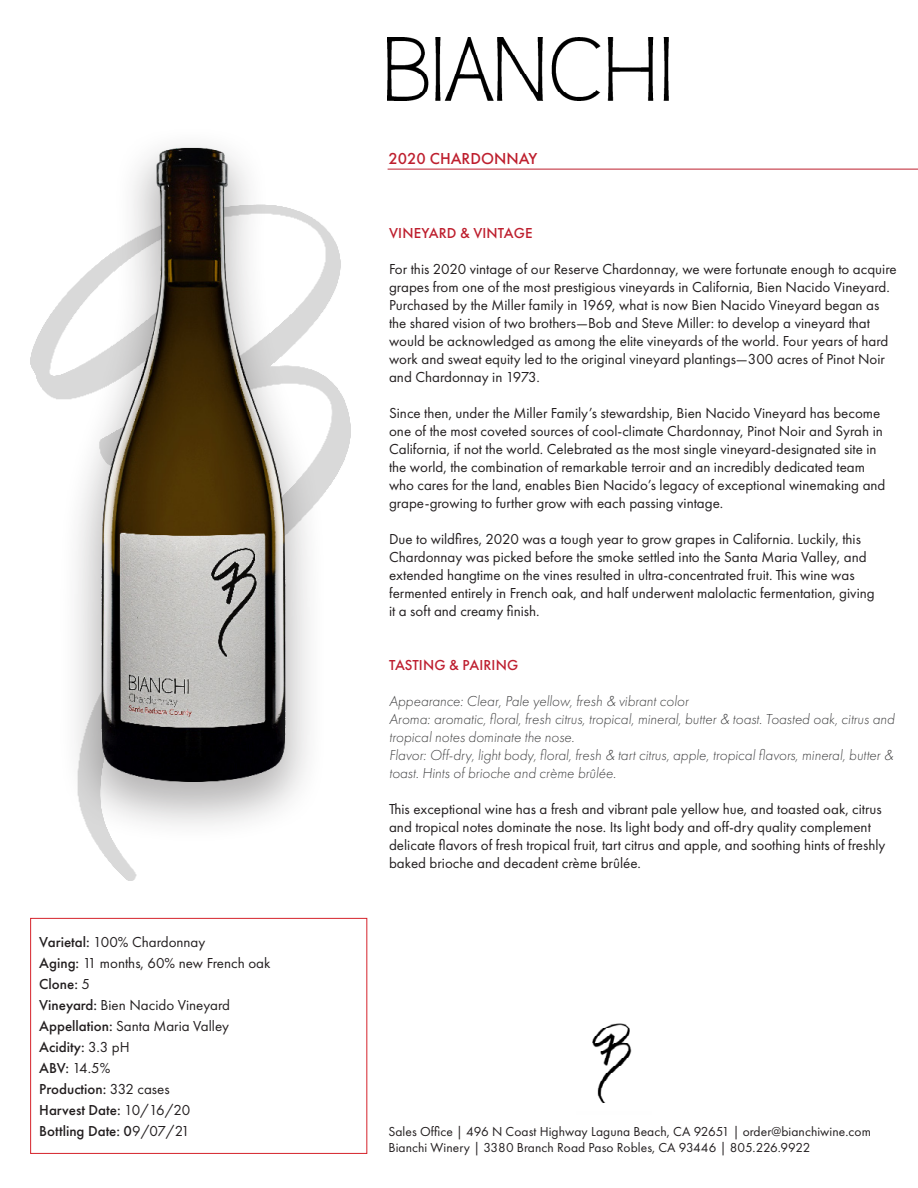
<style>
.page{position:relative;width:918px;height:1188px;background:#fff}
.page>*{position:absolute;margin:0;border:0;box-sizing:border-box;transform-origin:0 0}
.t1{font:500 16.5px "Futura PT";color:#be1f2e}
.t2{font:15px/18px "Futura PT";color:#231f20}
.t3{font:italic 300 15px/18px "Futura PT";color:#404041}
.t4{font:500 15px "Futura PT";color:#231f20}
.t5{font:500 15px "Futura PT";letter-spacing:.01em;color:#be1f2e}
.t6{font:500 15px "Futura PT";letter-spacing:.01em;color:#be1f30}
.t7{font:13.5px "Futura PT";letter-spacing:.005em;color:#231f20}
.s1{font-weight:500}
.s2{font-weight:400}
</style>
<div class="page">
<img style="left:31px;top:231px;width:319px;height:649px">
<div style="left:30px;top:918px;width:337px;height:236px;border:1px solid #d5232b"></div>
<img style="left:592px;top:1023px;width:40px;height:80px">
<img style="left:388px;top:38px;width:281px;height:63px">
<hr style="left:388px;top:169px;width:530px;height:1px;background:#be202e">
<div style="left:58px;top:125px;width:270px;height:719px;background:#231f20;opacity:.34"></div>
<img style="left:101px;top:147px;width:185px;height:635px">
<p class="t1" style="left:388px;top:149px;width:150px">2020 CHARDONNAY</p>
<p class="t5" style="left:389px;top:224px;width:145px">VINEYARD &amp; VINTAGE</p>
<p class="t2" style="left:389px;top:260px;width:509px">For this 2020 vintage of our Reserve Chardonnay, we were fortunate enough to acquire grapes from one of the most prestigious vineyards in California, Bien Nacido Vineyard.<br>Purchased by the Miller family in 1969, what is now Bien Nacido Vineyard began as</p>
<p class="t2" style="left:389px;top:314px;width:501px">the shared vision of two brothers—Bob and Steve Miller: to develop a vineyard that would be acknowledged as among the elite vineyards of the world. Four years of hard work and sweat equity led to the original vineyard plantings—300 acres of Pinot Noir and Chardonnay in 1973.</p>
<p class="t2" style="left:389px;top:404px;width:495px">Since then, under the Miller Family’s stewardship, Bien Nacido Vineyard has become one of the most coveted sources of cool-climate Chardonnay, Pinot Noir and Syrah in<br>California, if not the world. Celebrated as the most single vineyard-designated site in</p>
<p class="t2" style="left:389px;top:458px;width:478px">the world, the combination of remarkable terroir and an incredibly dedicated team</p>
<p class="t2" style="left:389px;top:476px;width:498px">who cares for the land, enables Bien Nacido’s legacy of exceptional winemaking and grape-growing to further grow with each passing vintage.</p>
<p class="t2" style="left:389px;top:530px;width:487px">Due to wildfires, 2020 was a tough year to grow grapes in California. Luckily, this Chardonnay was picked before the smoke settled into the Santa Maria Valley, and extended hangtime on the vines resulted in ultra-concentrated fruit. This wine was fermented entirely in French oak, and half underwent malolactic fermentation, giving</p>
<p class="t2" style="left:389px;top:602px;width:152px">it a soft and creamy finish.</p>
<p class="t6" style="left:389px;top:656px;width:131px">TASTING &amp; PAIRING</p>
<p class="t3" style="left:389px;top:692px;width:301px">Appearance: Clear, Pale yellow, fresh &amp; vibrant color</p>
<p class="t3" style="left:389px;top:710px;width:507px">Aroma: aromatic, floral, fresh citrus, tropical, mineral, butter &amp; toast. Toasted oak, citrus and tropical notes dominate the nose.</p>
<p class="t3" style="left:389px;top:746px;width:506px">Flavor: Off-dry, light body, floral, fresh &amp; tart citrus, apple, tropical flavors, mineral, butter &amp; toast. Hints of brioche and crème brûlée.</p>
<p class="t2" style="left:389px;top:800px;width:498px">This exceptional wine has a fresh and vibrant pale yellow hue, and toasted oak, citrus and tropical notes dominate the nose. Its light body and off-dry quality complement delicate flavors of fresh tropical fruit, tart citrus and apple, and soothing hints of freshly baked brioche and decadent crème brûlée.</p>
<p class="t2" style="left:39px;top:933px;width:168px"><span class="s1">Varietal:</span> 100% Chardonnay</p>
<p class="t2" style="left:39px;top:954px;width:233px"><span class="s1">Aging:</span> 11 months, 60% new French oak</p>
<p class="t4" style="left:39px;top:975px;width:52px">Clone: <span class="s2">5</span></p>
<p class="t2" style="left:39px;top:996px;width:192px"><span class="s1">Vineyard:</span> Bien Nacido Vineyard</p>
<p class="t2" style="left:39px;top:1017px;width:191px"><span class="s1">Appellation:</span> Santa Maria Valley</p>
<p class="t4" style="left:39px;top:1038px;width:92px">Acidity: <span class="s2">3.3 pH</span></p>
<p class="t2" style="left:39px;top:1059px;width:73px"><span class="s1">ABV:</span> 14.5%</p>
<p class="t4" style="left:39px;top:1080px;width:132px">Production: <span class="s2">332 cases</span></p>
<p class="t4" style="left:39px;top:1101px;width:152px">Harvest Date: <span class="s2">10/16/20</span></p>
<p class="t4" style="left:39px;top:1122px;width:152px">Bottling Date: 0<span class="s2">9/07/21</span></p>
<p class="t7" style="left:388px;top:1123px;width:484px">Sales Office | 496 N Coast Highway Laguna Beach, CA 92651 | order@bianchiwine.com</p>
<p class="t7" style="left:388px;top:1140px;width:423px">Bianchi Winery | 3380 Branch Road Paso Robles, CA 93446 | 805.226.9922</p>
</div>
